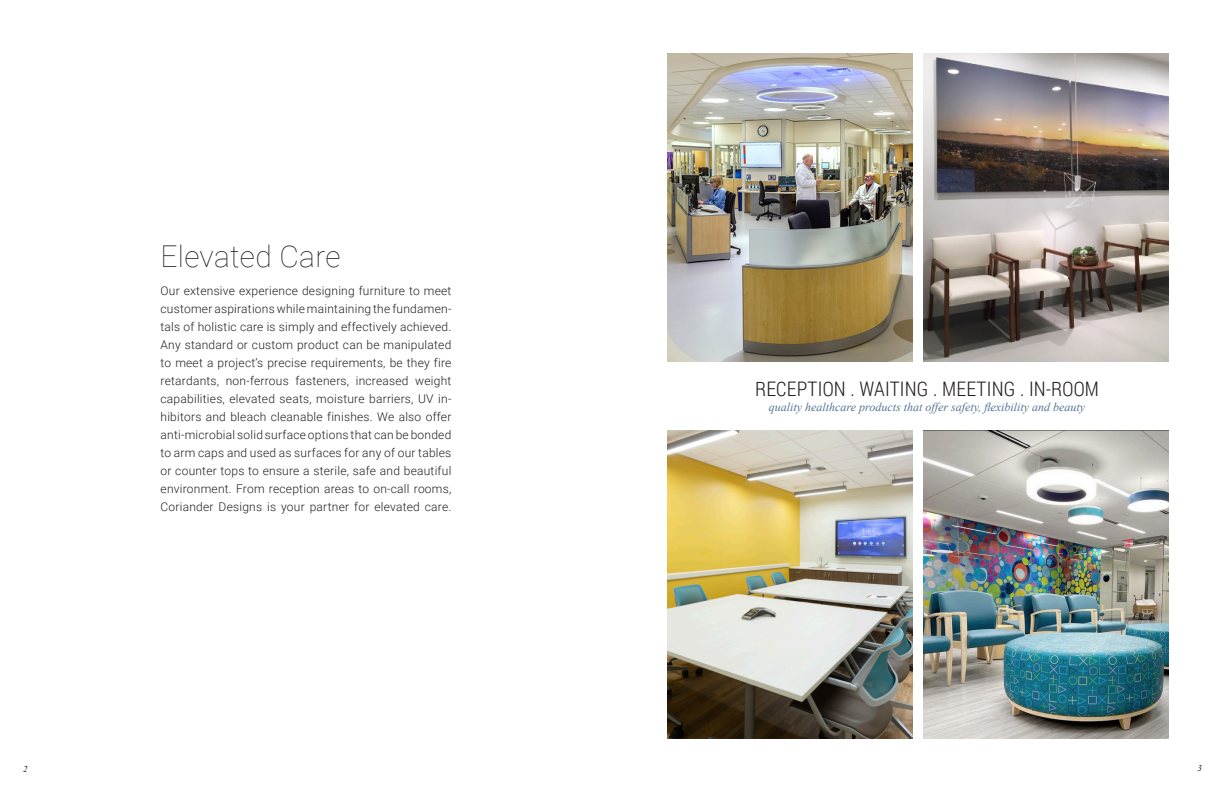
<style>
.page{position:relative;width:1224px;height:792px;background:#fff}
.page>*{position:absolute;margin:0;border:0;box-sizing:border-box;transform-origin:0 0}
.t1{font:100 30px "Roboto";letter-spacing:.01em;color:#231f20}
.t2{font:300 20px "Roboto Condensed";letter-spacing:.01em;color:#231f20}
.t3{font:300 12px/18px "Roboto";letter-spacing:.02em;color:#231f20;text-align:justify}
.t4{font:italic 12px "Times New Roman";color:#537594}
.t5{font:italic 9px "Times New Roman";color:#231f20}
</style>
<div class="page">
<img style="left:667px;top:53px;width:246px;height:309px">
<img style="left:923px;top:430px;width:246px;height:309px">
<img style="left:923px;top:53px;width:246px;height:309px">
<img style="left:667px;top:430px;width:246px;height:309px">
<p class="t1" style="left:161px;top:235px;width:182px">Elevated Care</p>
<p class="t3" style="left:161px;top:281px;width:292px">Our extensive experience designing furniture to meet customer aspirations while maintaining the fundamen&shy;tals of holistic care is simply and effectively achieved.<br>Any standard or custom product can be manipulated to meet a project’s precise requirements, be they fire retardants, non-ferrous fasteners, increased weight capabilities, elevated seats, moisture barriers, UV in&shy;hibitors and bleach cleanable finishes. We also offer anti-microbial solid surface options that can be bonded to arm caps and used as surfaces for any of our tables or counter tops to ensure a sterile, safe and beautiful environment. From reception areas to on-call rooms, Coriander Designs is your partner for elevated care.</p>
<p class="t2" style="left:755px;top:375px;width:345px">RECEPTION . WAITING . MEETING . IN-ROOM</p>
<p class="t4" style="left:769px;top:399px;width:318px">quality healthcare products that offer safety, flexibility and beauty</p>
<p class="t5" style="left:23px;top:763px;width:6px">2</p>
<p class="t5" style="left:1198px;top:762px;width:6px">3</p>
</div>
